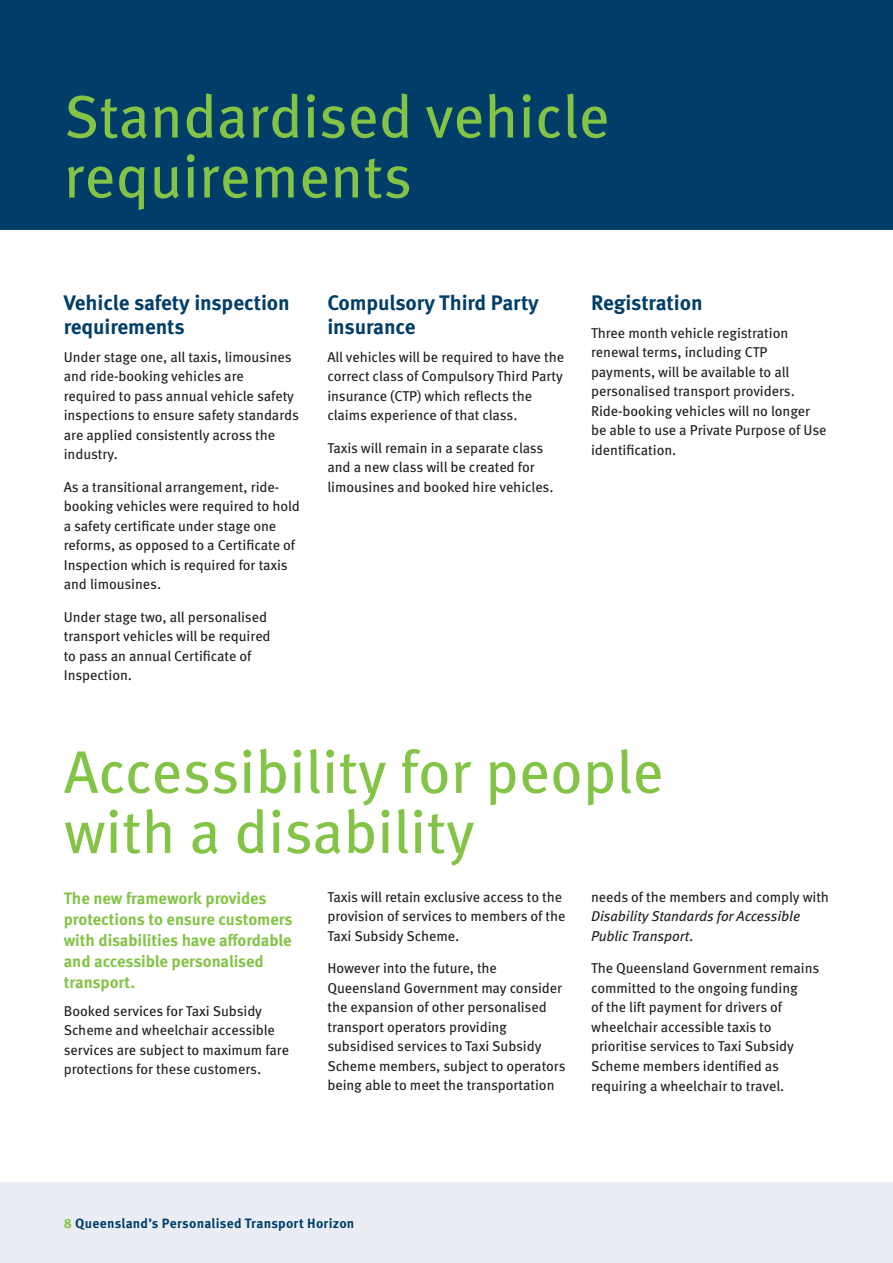
<style>
.page{position:relative;width:893px;height:1263px;background:#fff}
.page>*{position:absolute;margin:0;border:0;box-sizing:border-box;transform-origin:0 0}
.Page_Heading{font:60px/60px "Meta OT";color:#83c447}
.Sub_Heading_3{font:700 21px/24px "Meta OT";letter-spacing:-.005em;color:#003e69}
.Sub_Heading_3-2{font:700 16.5px/21px "Meta OT";letter-spacing:-.005em;color:#83c447}
.Body_Copy{font:14.25px/19.5px "Meta OT";letter-spacing:-.005em;color:#231f20}
.Body_Copy-2{font:italic 14.25px/19.5px "Meta OT";letter-spacing:-.005em;color:#231f20}
.t1{font:700 13.5px "Meta OT";letter-spacing:.015em;color:#003e69}
.s1{font-style:normal}
.s2{color:#83c447}
</style>
<div class="page">
<div style="left:0;top:0;width:893px;height:229px;background:#003e69"></div>
<div style="left:0;top:1182px;width:893px;height:81px;background:#eaeef4"></div>
<p class="Page_Heading" style="left:64px;top:87px;width:547px">Standardised vehicle requirements</p>
<p class="Sub_Heading_3" style="left:64px;top:291px;width:228px">Vehicle safety inspection requirements</p>
<p class="Body_Copy" style="left:64px;top:347px;width:237px">Under stage one, all taxis, limousines and ride-booking vehicles are required to pass annual vehicle safety inspections to ensure safety standards are applied consistently across the industry.</p>
<p class="Body_Copy" style="left:64px;top:477px;width:238px">As a transitional arrangement, ride&shy;booking vehicles were required to hold a safety certificate under stage one reforms, as opposed to a Certificate of Inspection which is required for taxis and limousines.</p>
<p class="Body_Copy" style="left:64px;top:607px;width:208px">Under stage two, all personalised transport vehicles will be required to pass an annual Certificate of<br>Inspection.</p>
<p class="Sub_Heading_3" style="left:327px;top:291px;width:213px">Compulsory Third Party insurance</p>
<p class="Body_Copy" style="left:327px;top:347px;width:238px">All vehicles will be required to have the correct class of Compulsory Third Party insurance (CTP) which reflects the claims experience of that class.</p>
<p class="Body_Copy" style="left:327px;top:438px;width:228px">Taxis will remain in a separate class and a new class will be created for limousines and booked hire vehicles.</p>
<p class="Sub_Heading_3" style="left:591px;top:291px;width:113px">Registration</p>
<p class="Body_Copy" style="left:591px;top:323px;width:237px">Three month vehicle registration renewal terms, including CTP payments, will be available to all personalised transport providers.<br>Ride-booking vehicles will no longer be able to use a Private Purpose of Use identification.</p>
<p class="Page_Heading" style="left:64px;top:742px;width:601px">Accessibility for people with a disability</p>
<p class="Sub_Heading_3-2" style="left:64px;top:887px;width:230px">The new framework provides protections to ensure customers with disabilities have affordable and accessible personalised transport.</p>
<p class="Body_Copy" style="left:64px;top:1001px;width:227px">Booked services for Taxi Subsidy Scheme and wheelchair accessible services are subject to maximum fare protections for these customers.</p>
<p class="Body_Copy" style="left:327px;top:887px;width:240px">Taxis will retain exclusive access to the provision of services to members of the<br>Taxi Subsidy Scheme.</p>
<p class="Body_Copy" style="left:327px;top:958px;width:240px">However into the future, the Queensland Government may consider the expansion of other personalised transport operators providing subsidised services to Taxi Subsidy Scheme members, subject to operators being able to meet the transportation</p>
<p class="Body_Copy-2" style="left:591px;top:887px;width:239px"><span class="s1">needs of the members and comply with<br></span>Disability Standards for Accessible<br>Public Transport<span class="s1">.</span></p>
<p class="Body_Copy" style="left:591px;top:958px;width:230px">The Queensland Government remains committed to the ongoing funding<br>of the lift payment for drivers of wheelchair accessible taxis to prioritise services to Taxi Subsidy Scheme members identified as requiring a wheelchair to travel.</p>
<p class="t1" style="left:64px;top:1214px;width:292px"><span class="s2">8</span> Queensland’s Personalised Transport Horizon</p>
</div>
